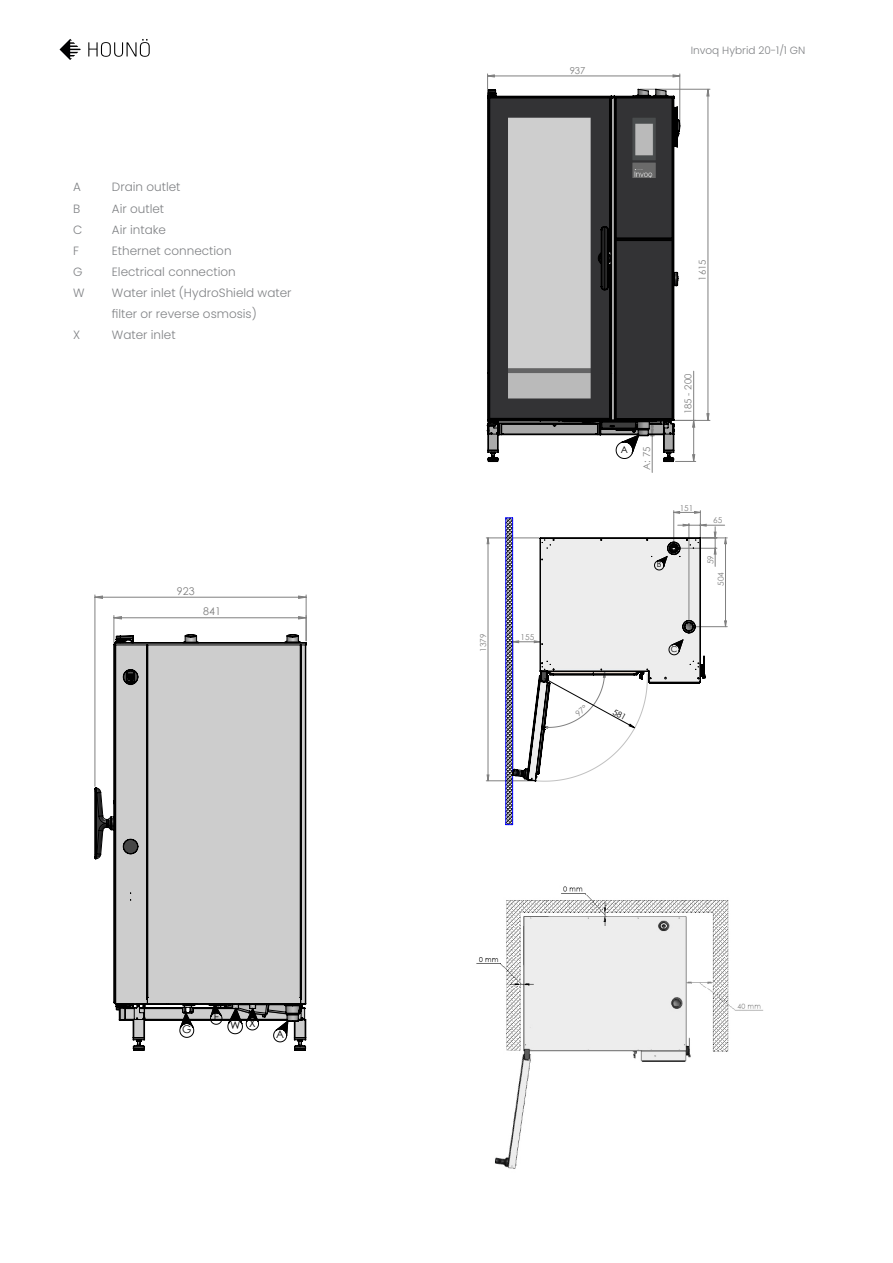
<style>
.page{position:relative;width:893px;height:1263px;background:#fff}
.page>*{position:absolute;margin:0;border:0;box-sizing:border-box;transform-origin:0 0}
.t1{font:300 12px/21px "Poppins";color:#808285}
.t2{font:10.65px "Century Gothic";color:#808080}
.t3{font:10.65px "Century Gothic";color:#000}
.t4{font:300 10.5px "Poppins";color:#808285}
.t5{font:9.6px "Century Gothic";color:#808080}
.t6{font:9.6px "Century Gothic";color:#000}
.t7{font:8.25px "Century Gothic";color:#808080}
.t8{font:8.25px "Century Gothic";color:#000}
</style>
<div class="page">
<hr style="left:675px;top:420px;width:35px;height:1px;background:#808080">
<hr style="left:640px;top:89px;width:70px;height:1px;background:#808080">
<hr style="left:652px;top:436px;width:1px;height:36px;background:#808080">
<hr style="left:693px;top:371px;width:1px;height:49px;background:#808080">
<svg style="left:706px;top:89px;width:3px;height:331px"></svg>
<svg style="left:487px;top:97px;width:193px;height:365px;background:#757576"></svg>
<svg style="left:650px;top:420px;width:46px;height:42px"></svg>
<svg style="left:487px;top:74px;width:193px;height:23px"></svg>
<hr style="left:486px;top:538px;width:53px;height:1px;background:#808080">
<hr style="left:486px;top:780px;width:47px;height:1px;background:#808080">
<svg style="left:487px;top:537px;width:18px;height:244px"></svg>
<img style="left:476px;top:886px;width:288px;height:283px">
<hr style="left:95px;top:595px;width:1px;height:191px;background:#808080">
<hr style="left:306px;top:595px;width:1px;height:46px;background:#808080">
<svg style="left:94px;top:595px;width:213px;height:4px"></svg>
<svg style="left:94px;top:634px;width:213px;height:417px;background:#c5c5c5"></svg>
<svg style="left:113px;top:615px;width:194px;height:28px"></svg>
<svg style="left:88px;top:39px;width:62px;height:18px"></svg>
<svg style="left:60px;top:39px;width:21px;height:21px"></svg>
<svg style="left:505px;top:511px;width:222px;height:314px"></svg>
<p class="t1" style="left:73px;top:176px;width:9px">A</p>
<p class="t1" style="left:112px;top:176px;width:70px">Drain outlet</p>
<p class="t1" style="left:73px;top:198px;width:9px">B</p>
<p class="t1" style="left:112px;top:198px;width:54px">Air outlet</p>
<p class="t1" style="left:73px;top:219px;width:11px">C</p>
<p class="t1" style="left:112px;top:219px;width:56px">Air intake</p>
<p class="t1" style="left:73px;top:240px;width:7px">F</p>
<p class="t1" style="left:112px;top:240px;width:121px">Ethernet connection</p>
<p class="t1" style="left:73px;top:262px;width:11px">G</p>
<p class="t1" style="left:112px;top:262px;width:125px">Electrical connection</p>
<p class="t1" style="left:73px;top:283px;width:13px">W</p>
<p class="t1" style="left:112px;top:283px;width:181px">Water inlet (HydroShield water filter or reverse osmosis)</p>
<p class="t1" style="left:73px;top:325px;width:9px">X</p>
<p class="t1" style="left:112px;top:325px;width:65px">Water inlet</p>
<p class="t1" style="left:184px;top:283px;width:56px">Osm se)</p>
<p class="t1" style="left:112px;top:304px;width:65px">Water inlet</p>
<p class="t2" style="left:177px;top:584px;width:19px">923</p>
<p class="t2" style="left:203px;top:604px;width:19px">841</p>
<p class="t3" style="left:182px;top:1022px;width:11px">G</p>
<p class="t3" style="left:214px;top:1010px;width:7px">F</p>
<p class="t3" style="left:230px;top:1017px;width:27px">W X</p>
<p class="t3" style="left:276px;top:1027px;width:9px">A</p>
<p class="t5" style="left:570px;top:64px;width:17px">937</p>
<p class="t4" style="left:691px;top:44px;width:116px">Invoq Hybrid 20-1/1 GN</p>
<p class="t7" style="left:477px;top:652px;width:20px;rotate:-90deg">1379</p>
<p class="t7" style="left:521px;top:631px;width:15px">155</p>
<p class="t5" style="left:696px;top:281px;width:23px;rotate:-90deg">1615</p>
<p class="t6" style="left:621px;top:443px;width:9px">A</p>
<p class="t5" style="left:640px;top:470px;width:24px;rotate:-90deg">A: 75</p>
<p class="t8" style="left:657px;top:559px;width:6px">B</p>
<p class="t5" style="left:681px;top:414px;width:42px;rotate:-90deg">185 - 200</p>
<p class="t7" style="left:680px;top:502px;width:15px">151</p>
<p class="t7" style="left:713px;top:515px;width:11px">65</p>
<p class="t7" style="left:705px;top:564px;width:11px;rotate:-90deg">59</p>
<p class="t7" style="left:715px;top:586px;width:15px;rotate:-90deg">504</p>
<p class="t8" style="left:671px;top:643px;width:8px">C</p>
</div>
